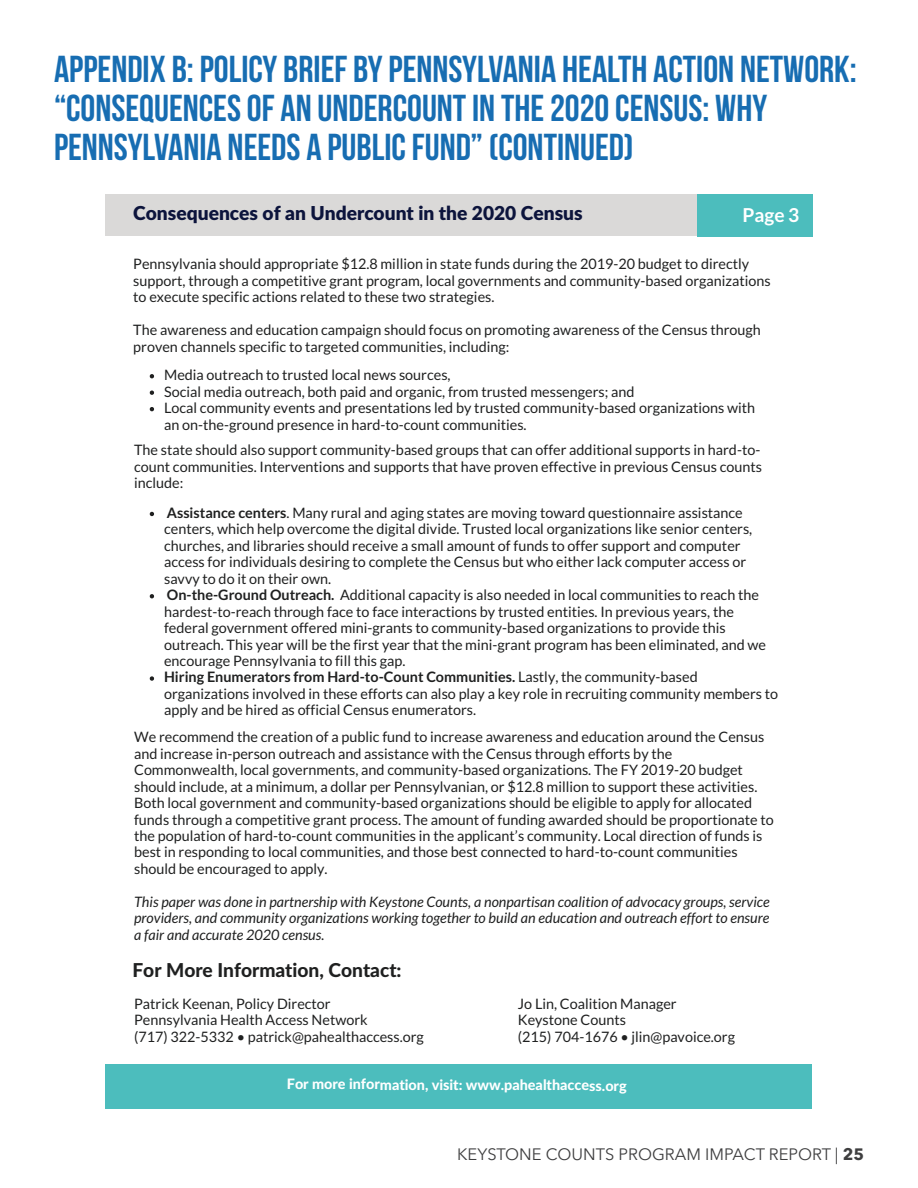
<style>
.page{position:relative;width:918px;height:1188px;background:#fff}
.page>*{position:absolute;margin:0;border:0;box-sizing:border-box;transform-origin:0 0}
.t1{font:37.5px/39px "Bebas Neue";color:#176db2}
.t2{font:900 19.2px "Lato Latin";color:#0c143c}
.t3{font:800 19.2px "Lato Latin";color:#1f2020}
.t4{font:700 19.2px "Lato";color:#fff}
.t5{font:16.5px "Avenir Next";color:#3e3e3f}
.t6{font:14.4px/16.5px "Lato";color:#1f2020}
.t7{font:italic 14.4px/16.5px "Lato";color:#1f2020;text-align:justify}
.t8{font:800 14.4px "Lato Latin";letter-spacing:-.005em;color:#fff}
.s1{font-weight:700}
</style>
<div class="page">
<div style="left:106px;top:1065px;width:706px;height:44px;background:#4cbdbd"></div>
<div style="left:106px;top:194px;width:706px;height:42px;background:#dad9d8"></div>
<svg style="left:150px;top:374px;width:4px;height:4px"></svg>
<svg style="left:150px;top:391px;width:4px;height:4px"></svg>
<svg style="left:150px;top:407px;width:4px;height:4px"></svg>
<div style="left:697px;top:194px;width:115px;height:43px;background:#4cbdbd"></div>
<svg style="left:150px;top:512px;width:4px;height:4px"></svg>
<svg style="left:150px;top:594px;width:4px;height:4px"></svg>
<svg style="left:150px;top:676px;width:4px;height:5px"></svg>
<h1 class="t1" style="left:54px;top:49px;width:804px">APPENDIX B: POLICY BRIEF BY PENNSYLVANIA HEALTH ACTION NETWORK: “CONSEQUENCES OF AN UNDERCOUNT IN THE 2020 CENSUS: WHY<br>PENNSYLVANIA NEEDS A PUBLIC FUND” (CONTINUED)</h1>
<h2 class="t2" style="left:133px;top:202px;width:451px">Consequences of an Undercount in the 2020 Census</h2>
<p class="t6" style="left:133px;top:256px;width:639px">Pennsylvania should appropriate $12.8 million in state funds during the 2019-20 budget to directly support, through a competitive grant program, local governments and community-based organizations to execute specific actions related to these two strategies.</p>
<p class="t6" style="left:133px;top:322px;width:629px">The awareness and education campaign should focus on promoting awareness of the Census through proven channels specific to targeted communities, including:</p>
<p class="t6" style="left:164px;top:367px;width:593px">Media outreach to trusted local news sources,<br>Social media outreach, both paid and organic, from trusted messengers; and<br>Local community events and presentations led by trusted community-based organizations with an on-the-ground presence in hard-to-count communities.</p>
<h2 class="t4" style="left:742px;top:204px;width:58px">Page 3</h2>
<p class="t6" style="left:134px;top:442px;width:629px">The state should also support community-based groups that can offer additional supports in hard-to&shy;count communities. Interventions and supports that have proven effective in previous Census counts include:</p>
<p class="t6" style="left:164px;top:504px;width:616px"><span class="s1">Assistance centers</span>. Many rural and aging states are moving toward questionnaire assistance centers, which help overcome the digital divide. Trusted local organizations like senior centers, churches, and libraries should receive a small amount of funds to offer support and computer access for individuals desiring to complete the Census but who either lack computer access or savvy to do it on their own.<br><span class="s1">On-the-Ground Outreach.</span> Additional capacity is also needed in local communities to reach the hardest-to-reach through face to face interactions by trusted entities. In previous years, the federal government offered mini-grants to community-based organizations to provide this outreach. This year will be the first year that the mini-grant program has been eliminated, and we encourage Pennsylvania to fill this gap.<br><span class="s1">Hiring Enumerators from Hard-to-Count Communities.</span> Lastly, the community-based organizations involved in these efforts can also play a key role in recruiting community members to apply and be hired as official Census enumerators.</p>
<p class="t6" style="left:134px;top:729px;width:641px">We recommend the creation of a public fund to increase awareness and education around the Census and increase in-person outreach and assistance with the Census through efforts by the Commonwealth, local governments, and community-based organizations. The FY 2019-20 budget should include, at a minimum, a dollar per Pennsylvanian, or $12.8 million to support these activities.<br>Both local government and community-based organizations should be eligible to apply for allocated funds through a competitive grant process. The amount of funding awarded should be proportionate to the population of hard-to-count communities in the applicant’s community. Local direction of funds is best in responding to local communities, and those best connected to hard-to-count communities should be encouraged to apply.</p>
<p class="t7" style="left:134px;top:894px;width:637px">This paper was done in partnership with Keystone Counts, a nonpartisan coalition of advocacy groups, service providers, and community organizations working together to build an education and outreach effort to ensure a fair and accurate 2020 census.</p>
<h2 class="t3" style="left:132px;top:959px;width:271px">For More Information, Contact:</h2>
<p class="t6" style="left:134px;top:995px;width:291px">Patrick Keenan, Policy Director<br>Pennsylvania Health Access Network<br>(717) 322-5332 • patrick@pahealthaccess.org</p>
<p class="t6" style="left:518px;top:995px;width:219px">Jo Lin, Coalition Manager<br>Keystone Counts<br>(215) 704-1676 • jlin@pavoice.org</p>
<p class="t8" style="left:287px;top:1076px;width:341px">For more information, visit: www.pahealthaccess.org</p>
<p class="t5" style="left:457px;top:1140px;width:408px">KEYSTONE COUNTS PROGRAM IMPACT REPORT | <span class="s1">25</span></p>
</div>
